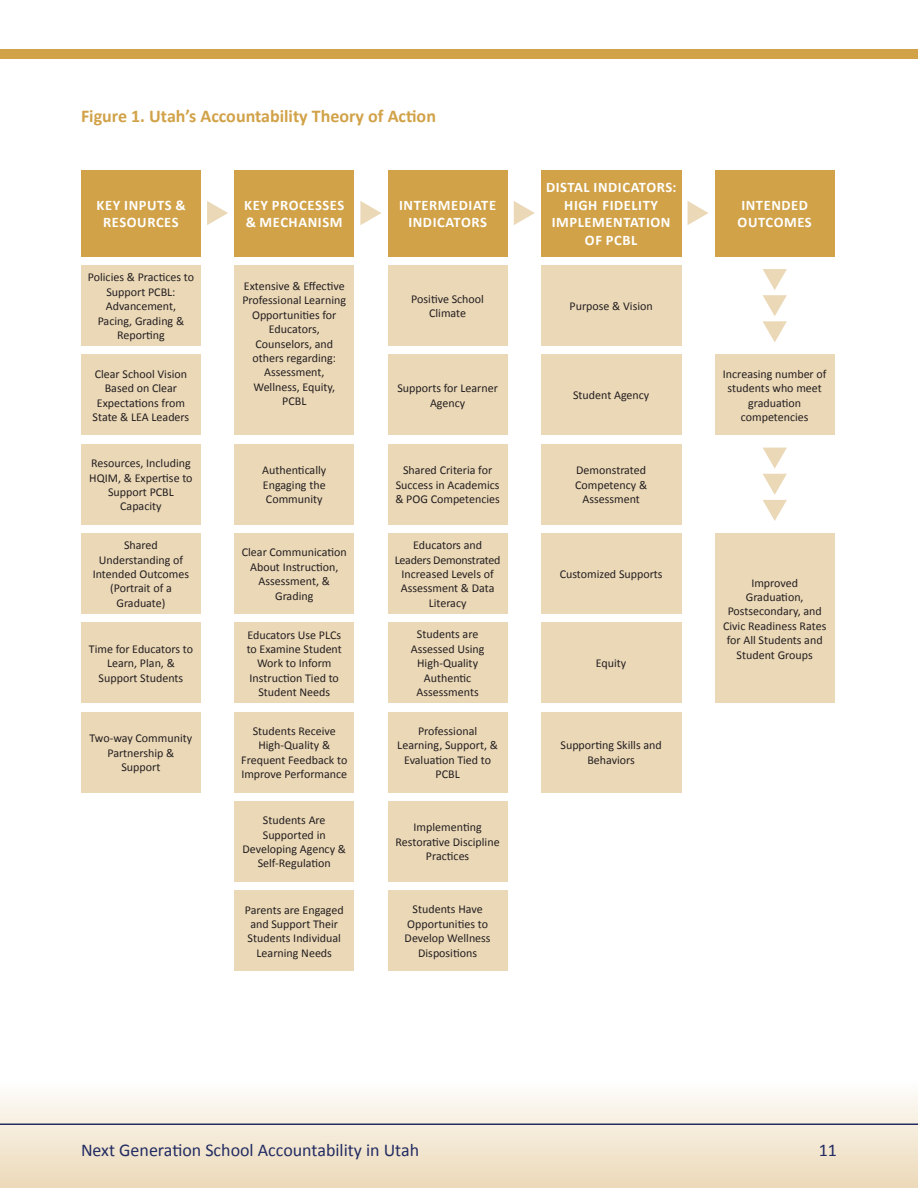
<style>
.page{position:relative;width:918px;height:1188px;background:#fff}
.page>*{position:absolute;margin:0;border:0;box-sizing:border-box;transform-origin:0 0}
.t1{font:18px "Calibri";color:#232c63}
.t2{font:700 18px "Calibri";color:#d1a248}
.t3{font:700 14.55px/17.4px "Calibri";letter-spacing:.04em;color:#fff;text-align:center}
.t4{font:12px/14.4px "Calibri";color:#231f20;text-align:center}
</style>
<div class="page">
<div style="left:0;top:1080px;width:918px;height:108px;background:linear-gradient(to bottom,#fefefd,#ecd9b8)"></div>
<hr style="left:0;top:1124px;width:918px;height:1px;background:#232c63">
<div style="left:0;top:49px;width:918px;height:9px;background:#d1a248"></div>
<div style="left:234px;top:891px;width:120px;height:80px;background:#ebd8b7"></div>
<div style="left:234px;top:801px;width:120px;height:80px;background:#ebd8b7"></div>
<div style="left:234px;top:712px;width:120px;height:80px;background:#ebd8b7"></div>
<div style="left:388px;top:891px;width:120px;height:80px;background:#ebd8b7"></div>
<div style="left:388px;top:801px;width:120px;height:80px;background:#ebd8b7"></div>
<div style="left:388px;top:712px;width:120px;height:80px;background:#ebd8b7"></div>
<div style="left:81px;top:712px;width:120px;height:80px;background:#ebd8b7"></div>
<div style="left:234px;top:623px;width:120px;height:80px;background:#ebd8b7"></div>
<div style="left:388px;top:623px;width:120px;height:80px;background:#ebd8b7"></div>
<div style="left:81px;top:623px;width:120px;height:80px;background:#ebd8b7"></div>
<div style="left:234px;top:533px;width:120px;height:81px;background:#ebd8b7"></div>
<div style="left:388px;top:533px;width:120px;height:81px;background:#ebd8b7"></div>
<div style="left:81px;top:533px;width:120px;height:81px;background:#ebd8b7"></div>
<div style="left:234px;top:444px;width:120px;height:80px;background:#ebd8b7"></div>
<div style="left:388px;top:444px;width:120px;height:80px;background:#ebd8b7"></div>
<div style="left:81px;top:444px;width:120px;height:80px;background:#ebd8b7"></div>
<div style="left:388px;top:355px;width:120px;height:80px;background:#ebd8b7"></div>
<div style="left:81px;top:355px;width:120px;height:80px;background:#ebd8b7"></div>
<div style="left:234px;top:266px;width:120px;height:169px;background:#ebd8b7"></div>
<div style="left:541px;top:712px;width:140px;height:80px;background:#ebd8b7"></div>
<div style="left:541px;top:623px;width:140px;height:80px;background:#ebd8b7"></div>
<div style="left:715px;top:533px;width:120px;height:170px;background:#ebd8b7"></div>
<div style="left:541px;top:533px;width:140px;height:81px;background:#ebd8b7"></div>
<div style="left:541px;top:444px;width:140px;height:80px;background:#ebd8b7"></div>
<div style="left:715px;top:355px;width:120px;height:80px;background:#ebd8b7"></div>
<div style="left:541px;top:355px;width:140px;height:80px;background:#ebd8b7"></div>
<div style="left:541px;top:266px;width:140px;height:80px;background:#ebd8b7"></div>
<div style="left:388px;top:266px;width:120px;height:80px;background:#ebd8b7"></div>
<div style="left:81px;top:266px;width:120px;height:80px;background:#ebd8b7"></div>
<div style="left:81px;top:170px;width:120px;height:87px;background:#d1a248"></div>
<div style="left:234px;top:170px;width:120px;height:87px;background:#d1a248"></div>
<div style="left:388px;top:170px;width:120px;height:87px;background:#d1a248"></div>
<div style="left:541px;top:170px;width:140px;height:87px;background:#d1a248"></div>
<svg style="left:688px;top:201px;width:20px;height:24px"></svg>
<div style="left:715px;top:170px;width:120px;height:87px;background:#d1a248"></div>
<svg style="left:207px;top:201px;width:21px;height:24px"></svg>
<svg style="left:360px;top:201px;width:21px;height:24px"></svg>
<svg style="left:514px;top:201px;width:21px;height:24px"></svg>
<svg style="left:763px;top:269px;width:24px;height:73px"></svg>
<svg style="left:763px;top:448px;width:24px;height:73px"></svg>
<p class="t2" style="left:81px;top:104px;width:357px">Figure 1. Utah’s Accountability Theory of Action</p>
<p class="t3" style="left:97px;top:196px;width:91px">KEY INPUTS &amp;<br>RESOURCES</p>
<p class="t3" style="left:244px;top:196px;width:102px;text-align:left">KEY PROCESSES &amp; MECHANISM</p>
<p class="t3" style="left:399px;top:196px;width:99px">INTERMEDIATE<br>INDICATORS</p>
<p class="t4" style="left:88px;top:270px;width:108px">Policies &amp; Practices to</p>
<p class="t4" style="left:98px;top:285px;width:88px">Support PCBL:<br>Advancement,<br>Pacing, Grading &amp;</p>
<p class="t4" style="left:117px;top:328px;width:49px">Reporting</p>
<p class="t4" style="left:95px;top:367px;width:94px">Clear School Vision<br>Based on Clear</p>
<p class="t4" style="left:97px;top:396px;width:90px">Expectations from</p>
<p class="t4" style="left:93px;top:410px;width:98px">State &amp; LEA Leaders</p>
<p class="t4" style="left:91px;top:456px;width:101px">Resources, Including</p>
<p class="t4" style="left:89px;top:470px;width:105px">HQIM, &amp; Expertise to<br>Support PCBL<br>Capacity</p>
<p class="t4" style="left:93px;top:538px;width:98px">Shared<br>Understanding of<br>Intended Outcomes (Portrait of a</p>
<p class="t4" style="left:116px;top:596px;width:51px">Graduate)</p>
<p class="t4" style="left:89px;top:642px;width:106px">Time for Educators to<br>Learn, Plan, &amp;<br>Support Students</p>
<p class="t4" style="left:90px;top:731px;width:104px">Two-way Community<br>Partnership &amp;<br>Support</p>
<p class="t4" style="left:244px;top:279px;width:102px">Extensive &amp; Effective</p>
<p class="t4" style="left:242px;top:293px;width:105px">Professional Learning</p>
<p class="t4" style="left:252px;top:308px;width:86px">Opportunities for</p>
<p class="t4" style="left:253px;top:322px;width:85px">Educators,<br>Counselors, and others regarding:<br>Assessment,<br>Wellness, Equity,<br>PCBL</p>
<p class="t4" style="left:262px;top:463px;width:66px">Authentically</p>
<p class="t4" style="left:263px;top:478px;width:64px;text-align:left">Engaging the<br>Community</p>
<p class="t4" style="left:242px;top:545px;width:106px">Clear Communication<br>About Instruction,</p>
<p class="t4" style="left:259px;top:574px;width:73px">Assessment, &amp;<br>Grading</p>
<p class="t4" style="left:247px;top:627px;width:97px">Educators Use PLCs to Examine Student<br>Work to Inform</p>
<p class="t4" style="left:250px;top:671px;width:91px">Instruction Tied to</p>
<p class="t4" style="left:258px;top:685px;width:73px">Student Needs</p>
<p class="t4" style="left:241px;top:724px;width:108px">Students Receive<br>High-Quality &amp;<br>Frequent Feedback to<br>Improve Performance</p>
<p class="t4" style="left:243px;top:813px;width:105px">Students Are<br>Supported in<br>Developing Agency &amp;</p>
<p class="t4" style="left:258px;top:856px;width:75px">Self-Regulation</p>
<p class="t4" style="left:245px;top:902px;width:100px">Parents are Engaged and Support Their<br>Students Individual<br>Learning Needs</p>
<p class="t4" style="left:411px;top:292px;width:74px">Positive School</p>
<p class="t4" style="left:429px;top:306px;width:38px">Climate</p>
<p class="t4" style="left:397px;top:381px;width:102px">Supports for Learner<br>Agency</p>
<p class="t4" style="left:395px;top:463px;width:106px">Shared Criteria for<br>Success in Academics &amp; POG Competencies</p>
<p class="t4" style="left:395px;top:538px;width:107px">Educators and<br>Leaders Demonstrated<br>Increased Levels of<br>Assessment &amp; Data<br>Literacy</p>
<p class="t4" style="left:411px;top:627px;width:75px">Students are<br>Assessed Using<br>High-Quality</p>
<p class="t4" style="left:424px;top:671px;width:49px">Authentic</p>
<p class="t4" style="left:417px;top:685px;width:64px">Assessments</p>
<p class="t4" style="left:397px;top:724px;width:102px">Professional<br>Learning, Support, &amp;</p>
<p class="t4" style="left:404px;top:753px;width:89px">Evaluation Tied to</p>
<p class="t4" style="left:436px;top:767px;width:26px">PCBL</p>
<p class="t4" style="left:396px;top:820px;width:106px">Implementing<br>Restorative Discipline<br>Practices</p>
<p class="t4" style="left:413px;top:902px;width:72px">Students Have</p>
<p class="t4" style="left:407px;top:917px;width:82px">Opportunities to</p>
<p class="t4" style="left:405px;top:931px;width:88px">Develop Wellness</p>
<p class="t4" style="left:418px;top:946px;width:60px">Dispositions</p>
<p class="t3" style="left:546px;top:179px;width:132px">DISTAL INDICATORS:<br>HIGH FIDELITY<br>IMPLEMENTATION<br>OF PCBL</p>
<p class="t4" style="left:570px;top:299px;width:85px">Purpose &amp; Vision</p>
<p class="t4" style="left:573px;top:388px;width:78px">Student Agency</p>
<p class="t4" style="left:575px;top:463px;width:74px">Demonstrated<br>Competency &amp;<br>Assessment</p>
<p class="t4" style="left:560px;top:567px;width:104px">Customized Supports</p>
<p class="t4" style="left:596px;top:656px;width:32px">Equity</p>
<p class="t4" style="left:561px;top:738px;width:103px">Supporting Skills and</p>
<p class="t4" style="left:587px;top:753px;width:49px">Behaviors</p>
<p class="t3" style="left:738px;top:196px;width:76px;text-align:left">INTENDED<br>OUTCOMES</p>
<p class="t4" style="left:723px;top:367px;width:105px">Increasing number of students who meet</p>
<p class="t4" style="left:748px;top:396px;width:54px">graduation</p>
<p class="t4" style="left:741px;top:410px;width:69px">competencies</p>
<p class="t4" style="left:751px;top:576px;width:48px">Improved</p>
<p class="t4" style="left:746px;top:590px;width:59px">Graduation,</p>
<p class="t4" style="left:723px;top:604px;width:105px">Postsecondary, and<br>Civic Readiness Rates for All Students and<br>Student Groups</p>
<h1 class="t1" style="left:81px;top:1139px;width:340px">Next Generation School Accountability in Utah</h1>
<h1 class="t1" style="left:819px;top:1139px;width:20px">11</h1>
</div>
